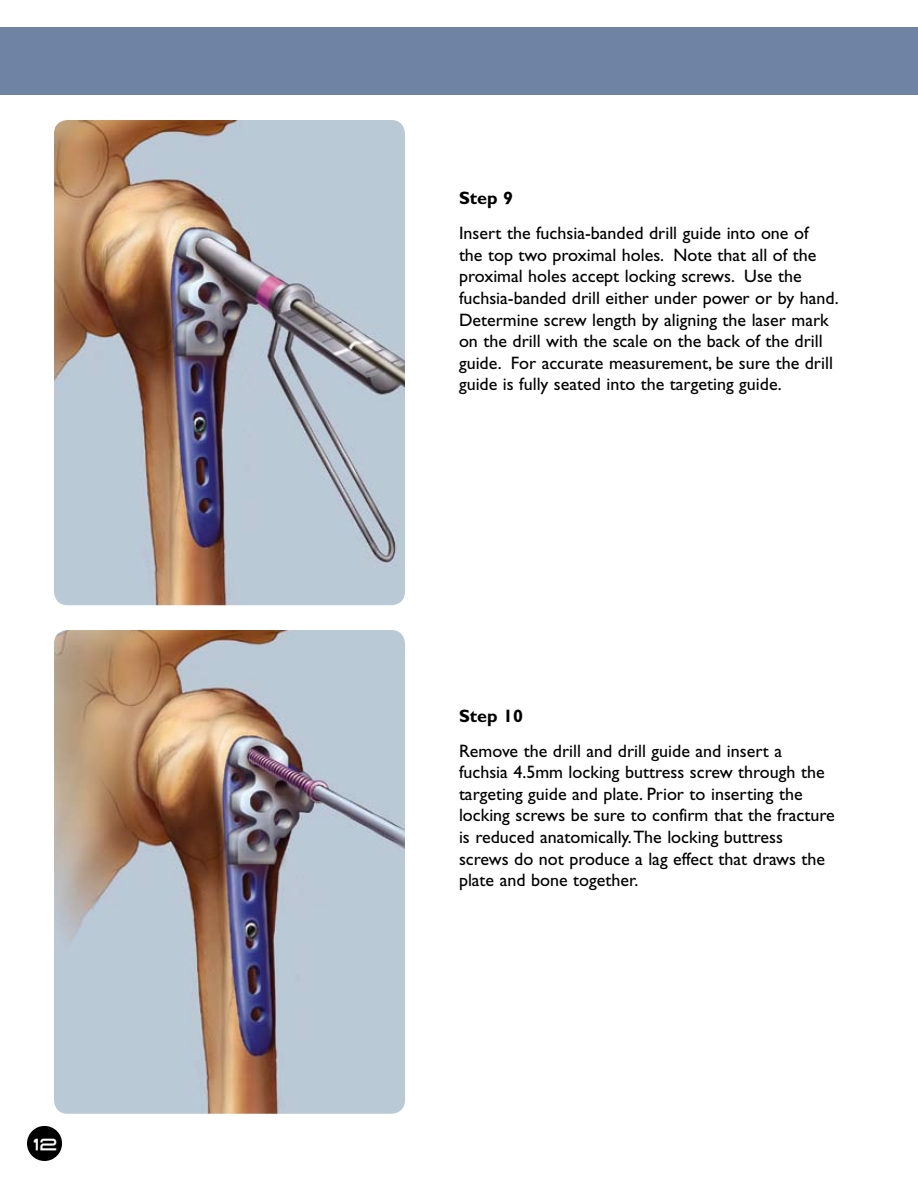
<style>
.page{position:relative;width:918px;height:1188px;background:#fff}
.page>*{position:absolute;margin:0;border:0;box-sizing:border-box;transform-origin:0 0}
.t1{font:18px/21.6px "Gill Sans";color:#000}
.t2{font:700 18px "Gill Sans";color:#000}
.t3{font:15px "Acubet";color:#fff}
</style>
<div class="page">
<img style="left:54px;top:120px;width:351px;height:485px">
<img style="left:54px;top:630px;width:351px;height:484px">
<div style="left:0;top:27px;width:918px;height:67px;background:#6f84a4"></div>
<div style="left:27px;top:1126px;width:35px;height:35px;background:#000;border-radius:50%"></div>
<p class="t3" style="left:32px;top:1136px;width:27px">12</p>
<p class="t2" style="left:459px;top:187px;width:56px">Step 9</p>
<p class="t1" style="left:459px;top:222px;width:381px">Insert the fuchsia-banded drill guide into one of<br>the top two proximal holes. Note that all of the proximal holes accept locking screws. Use the fuchsia-banded drill either under power or by hand.<br>Determine screw length by aligning the laser mark on the drill with the scale on the back of the drill guide. For accurate measurement, be sure the drill guide is fully seated into the targeting guide.</p>
<p class="t2" style="left:459px;top:705px;width:65px">Step 10</p>
<p class="t1" style="left:459px;top:740px;width:377px">Remove the drill and drill guide and insert a fuchsia 4.5mm locking buttress screw through the targeting guide and plate. Prior to inserting the locking screws be sure to confirm that the fracture is reduced anatomically. The locking buttress screws do not produce a lag effect that draws the plate and bone together.</p>
</div>
